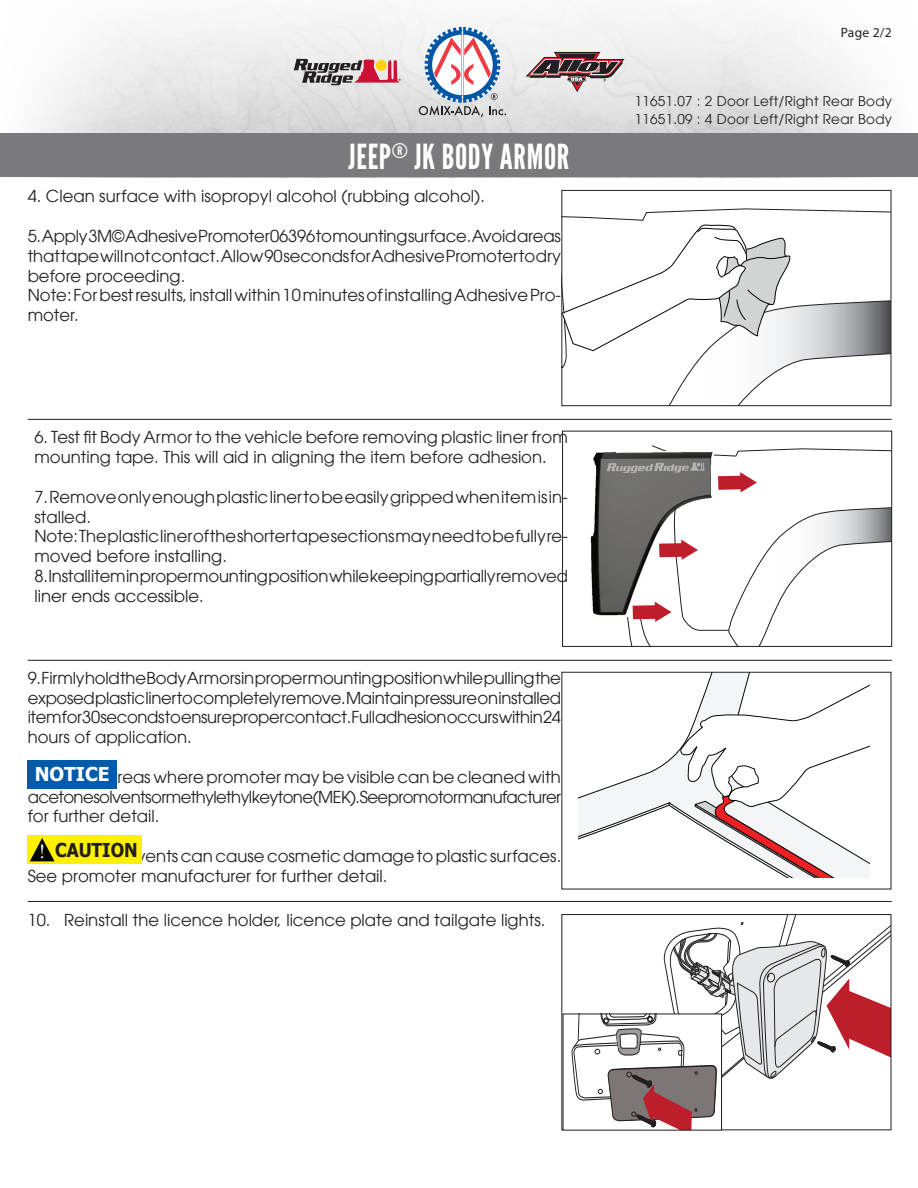
<style>
.page{position:relative;width:918px;height:1188px;background:#fff}
.page>*{position:absolute;margin:0;border:0;box-sizing:border-box;transform-origin:0 0}
.t1{font:34.5px "League Gothic";letter-spacing:.02em;color:#fff}
.t2{font:700 19.05px "Tahoma";color:#fff}
.t3{font:700 19.05px "Tahoma";color:#231f20;scale:.92 1}
.t4{font:16.5px/19.8px "Avant Garde LT";color:#231f20}
.t5{font:16.5px/19.8px "Avant Garde LT";letter-spacing:-.04em;color:#231f20}
.t6{font:13.5px "Avant Garde LT";letter-spacing:.02em;color:#231f20}
.t7{font:13.5px "Myriad Pro";color:#231f20}
</style>
<div class="page">
<svg style="left:419px;top:27px;width:87px;height:90px"></svg>
<svg style="left:526px;top:52px;width:99px;height:40px;background:#a69394"></svg>
<svg style="left:293px;top:59px;width:108px;height:26px;background:#ad8888"></svg>
<div style="left:1px;top:134px;width:917px;height:43px;background:#7a797b"></div>
<svg style="left:563px;top:208px;width:326px;height:196px"></svg>
<div style="left:561px;top:190px;width:330px;height:216px;border:1px solid #231f20"></div>
<img style="left:590px;top:452px;width:37px;height:164px">
<svg style="left:627px;top:445px;width:263px;height:200px"></svg>
<div style="left:562px;top:431px;width:330px;height:216px;border:1px solid #231f20"></div>
<hr style="left:28px;top:419px;width:864px;height:1px;background:#231f20">
<hr style="left:28px;top:660px;width:864px;height:1px;background:#231f20">
<svg style="left:579px;top:679px;width:291px;height:199px"></svg>
<div style="left:561px;top:672px;width:330px;height:217px;border:1px solid #231f20"></div>
<hr style="left:28px;top:901px;width:864px;height:1px;background:#231f20">
<div style="left:27px;top:760px;width:90px;height:29px;background:#015aaa"></div>
<div style="left:27px;top:835px;width:115px;height:29px;background:#fff101"></div>
<svg style="left:572px;top:915px;width:319px;height:215px"></svg>
<svg style="left:30px;top:838px;width:25px;height:23px"></svg>
<p class="t1" style="left:349px;top:137px;width:222px">JEEP<sup>®</sup> JK BODY ARMOR</p>
<p class="t4" style="left:28px;top:186px;width:459px">4. Clean surface with isopropyl alcohol (rubbing alcohol).</p>
<p class="t4" style="left:28px;top:226px;width:535px">5. Apply 3M© Adhesive Promoter 06396 to mounting surface. Avoid areas</p>
<p class="t4" style="left:28px;top:246px;width:535px">that tape will not contact. Allow 90 seconds for Adhesive Promoter to dry before proceeding.</p>
<p class="t4" style="left:28px;top:285px;width:535px">Note: For best results, install within 10 minutes of installing Adhesive Pro&shy;moter.</p>
<p class="t4" style="left:34px;top:428px;width:535px">6. Test fit Body Armor to the vehicle before removing plastic liner from</p>
<p class="t4" style="left:34px;top:447px;width:514px">mounting tape. This will aid in aligning the item before adhesion.</p>
<p class="t4" style="left:34px;top:487px;width:535px">7. Remove only enough plastic liner to be easily gripped when item is in&shy;stalled.</p>
<p class="t4" style="left:34px;top:527px;width:535px">Note: The plastic liner of the shorter tape sections may need to be fully re&shy;moved before installing.</p>
<p class="t4" style="left:34px;top:566px;width:535px">8. Install item in proper mounting position while keeping partially removed liner ends accessible.</p>
<p class="t4" style="left:28px;top:668px;width:535px;text-align:justify">9. Firmly hold the Body Armors in proper mounting position while pulling the exposed plastic liner to completely remove. Maintain pressure on installed item for 30 seconds to ensure proper contact. Full adhesion occurs within 24 hours of application.</p>
<p class="t4" style="left:105px;top:767px;width:457px">Areas where promoter may be visible can be cleaned with</p>
<p class="t5" style="left:28px;top:787px;width:535px">acetone solvents or methylethyl keytone (MEK). See promotor manufacturer for further detail.</p>
<p class="t4" style="left:114px;top:846px;width:449px">Solvents can cause cosmetic damage to plastic surfaces.</p>
<p class="t4" style="left:28px;top:866px;width:361px">See promoter manufacturer for further detail.</p>
<p class="t2" style="left:35px;top:761px;width:76px">NOTICE</p>
<p class="t2" style="left:32px;top:764px;width:76px">NOTICE</p>
<p class="t3" style="left:55px;top:837px;width:91px">CAUTION</p>
<p class="t4" style="left:28px;top:910px;width:519px">10. Reinstall the licence holder, licence plate and tailgate lights.</p>
<p class="t7" style="left:841px;top:24px;width:52px">Page 2/2</p>
<p class="t6" style="left:635px;top:93px;width:259px">11651.07 : 2 Door Left/Right Rear Body</p>
<p class="t6" style="left:635px;top:111px;width:259px">11651.09 : 4 Door Left/Right Rear Body</p>
</div>
